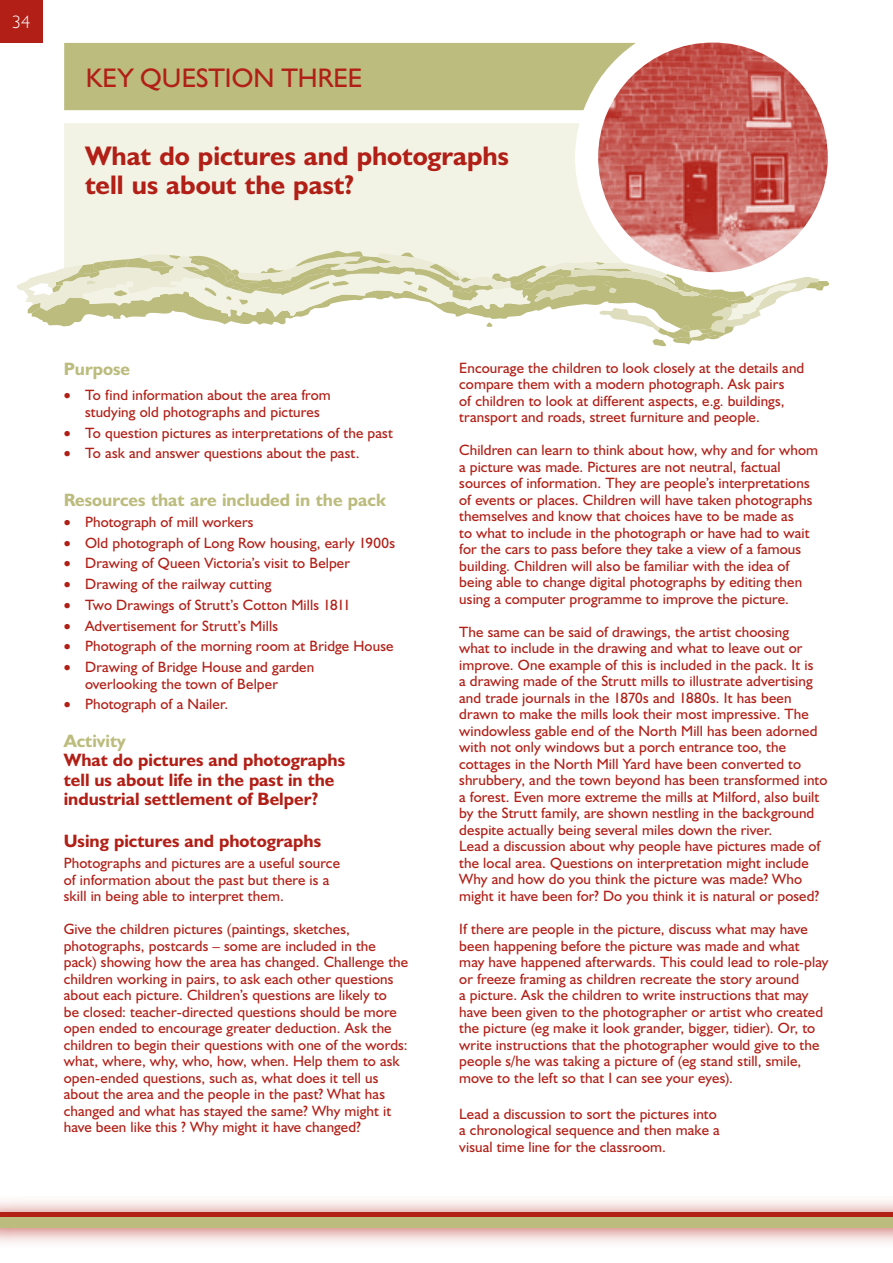
<style>
.page{position:relative;width:893px;height:1263px;background:#fff}
.page>*{position:absolute;margin:0;border:0;box-sizing:border-box;transform-origin:0 0}
.t1{font:700 27px/28.5px "Humanist 521 BT";color:#b11f16}
.t2{font:27px "Humanist 521 BT";letter-spacing:.005em;color:#b11f16}
.t3{font:700 18px/19.5px "Humanist 521 BT";color:#b11f16}
.t4{font:700 18px "Humanist 521 BT";color:#bcbc7e}
.t5{font:300 18px "Humanist 521 BT";color:#fff}
.t6{font:15px/16.5px "Humanist 521 BT";letter-spacing:.01em;color:#b11f16}
</style>
<div class="page">
<div style="left:0;top:0;width:43px;height:43px;background:#b11f16"></div>
<div style="left:64px;top:123px;width:582px;height:128px;background:#f2f2e5"></div>
<div style="left:64px;top:43px;width:572px;height:67px;background:#bcbc7e"></div>
<svg style="left:16px;top:251px;width:814px;height:95px"></svg>
<div style="left:0;top:1215px;width:893px;height:12px;background:#bcbc7e"></div>
<hr style="left:0;top:1212px;width:893px;height:4px;background:#b11f16">
<img style="left:598px;top:43px;width:230px;height:229px;border-radius:50%">
<p class="t5" style="left:12px;top:11px;width:20px">34</p>
<h1 class="t2" style="left:86px;top:61px;width:278px">keY Question three</h1>
<h1 class="t1" style="left:85px;top:141px;width:426px">What do pictures and photographs tell us about the past?</h1>
<p class="t4" style="left:64px;top:358px;width:68px">Purpose</p>
<p class="t6" style="left:85px;top:387px;width:247px;text-indent:-21px">• to find information about the area from studying old photographs and pictures</p>
<p class="t6" style="left:64px;top:424px;width:331px">• to question pictures as interpretations of the past</p>
<p class="t6" style="left:64px;top:445px;width:297px">• to ask and answer questions about the past.</p>
<p class="t4" style="left:64px;top:489px;width:324px">Resources that are included in the pack</p>
<p class="t6" style="left:64px;top:513px;width:191px">• photograph of mill workers</p>
<p class="t6" style="left:64px;top:534px;width:333px">• old photograph of long row housing, early 1900s</p>
<p class="t6" style="left:64px;top:555px;width:288px">• drawing of Queen Victoria’s visit to Belper</p>
<p class="t6" style="left:64px;top:575px;width:209px">• drawing of the railway cutting</p>
<p class="t6" style="left:64px;top:596px;width:288px">• two drawings of strutt’s cotton Mills 1811</p>
<p class="t6" style="left:64px;top:617px;width:216px">• Advertisement for strutt’s Mills</p>
<p class="t6" style="left:64px;top:638px;width:331px">• photograph of the morning room at Bridge house</p>
<p class="t6" style="left:85px;top:658px;width:231px;text-indent:-21px">• drawing of Bridge house and garden overlooking the town of Belper</p>
<p class="t6" style="left:64px;top:696px;width:166px">• photograph of a nailer.</p>
<p class="t4" style="left:64px;top:729px;width:64px">Activity</p>
<p class="t3" style="left:64px;top:750px;width:283px">What do pictures and photographs tell us about life in the past in the industrial settlement of Belper?</p>
<p class="t3" style="left:64px;top:831px;width:259px">Using pictures and photographs</p>
<p class="t6" style="left:64px;top:855px;width:278px">photographs and pictures are a useful source of information about the past but there is a skill in being able to interpret them.</p>
<p class="t6" style="left:64px;top:921px;width:346px">Give the children pictures (paintings, sketches, photographs, postcards – some are included in the pack) showing how the area has changed. challenge the children working in pairs, to ask each other questions about each picture. children’s questions are likely to<br>be closed: teacher-directed questions should be more open ended to encourage greater deduction. Ask the children to begin their questions with one of the words: what, where, why, who, how, when. help them to ask open-ended questions, such as, what does it tell us about the area and the people in the past? What has changed and what has stayed the same? Why might it have been like this ? Why might it have changed?</p>
<p class="t6" style="left:459px;top:359px;width:347px">encourage the children to look closely at the details and compare them with a modern photograph. Ask pairs<br>of children to look at different aspects, e.g. buildings, transport and roads, street furniture and people.</p>
<p class="t6" style="left:459px;top:442px;width:360px">children can learn to think about how, why and for whom a picture was made. pictures are not neutral, factual sources of information. they are people’s interpretations of events or places. children will have taken photographs themselves and know that choices have to be made as<br>to what to include in the photograph or have had to wait for the cars to pass before they take a view of a famous building. children will also be familiar with the idea of being able to change digital photographs by editing then using a computer programme to improve the picture.</p>
<p class="t6" style="left:459px;top:623px;width:370px">the same can be said of drawings, the artist choosing<br>what to include in the drawing and what to leave out or improve. one example of this is included in the pack. it is<br>a drawing made of the strutt mills to illustrate advertising and trade journals in the 1870s and 1880s. it has been drawn to make the mills look their most impressive. the windowless gable end of the north Mill has been adorned with not only windows but a porch entrance too, the cottages in the north Mill Yard have been converted to shrubbery, and the town beyond has been transformed into a forest. even more extreme the mills at Milford, also built by the strutt family, are shown nestling in the background despite actually being several miles down the river.<br>lead a discussion about why people have pictures made of the local area. Questions on interpretation might include Why and how do you think the picture was made? Who might it have been for? do you think it is natural or posed?</p>
<p class="t6" style="left:459px;top:920px;width:371px">if there are people in the picture, discuss what may have been happening before the picture was made and what may have happened afterwards. this could lead to role-play or freeze framing as children recreate the story around<br>a picture. Ask the children to write instructions that may have been given to the photographer or artist who created the picture (eg make it look grander, bigger, tidier). or, to write instructions that the photographer would give to the people s/he was taking a picture of (eg stand still, smile, move to the left so that i can see your eyes).</p>
<p class="t6" style="left:459px;top:1105px;width:262px">lead a discussion to sort the pictures into a chronological sequence and then make a visual time line for the classroom.</p>
</div>
